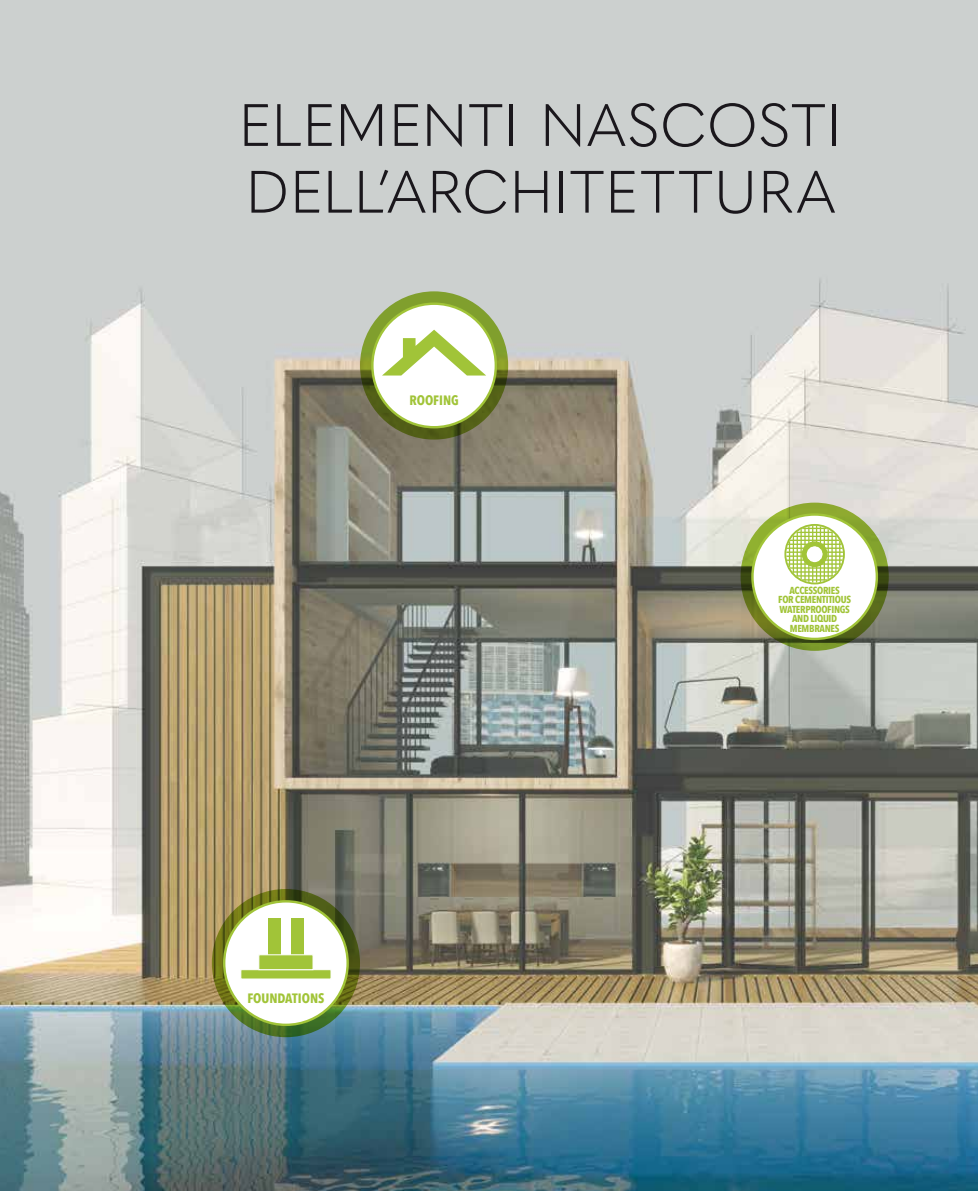
<style>
.page{position:relative;width:978px;height:1191px;background:#fff}
.page>*{position:absolute;margin:0;border:0;box-sizing:border-box;transform-origin:0 0}
.t1{font:300 58.95px/66.8px "Quasimoda";letter-spacing:.01em;color:#1a171c}
.t2{font:700 13.5px "Avenir Next Condensed";color:#a1c438}
.t3{font:700 10.2px/9.6px "Avenir Next Condensed";letter-spacing:-.03em;color:#a1c438;text-align:center}
</style>
<div class="page">
<img style="left:0;top:0;width:978px;height:1191px">
<svg style="left:741px;top:502px;width:148px;height:149px;background:#728928"></svg>
<div style="left:752px;top:514px;width:125px;height:125px;background:#fff;border-radius:50%"></div>
<svg style="left:784px;top:524px;width:61px;height:60px"></svg>
<svg style="left:212px;top:889px;width:148px;height:148px;background:#596e1b"></svg>
<div style="left:224px;top:901px;width:124px;height:123px;background:#fff;border-radius:50%"></div>
<div style="left:223px;top:900px;width:126px;height:126px;border:2px solid #a1c438;border-radius:50%"></div>
<div style="left:240px;top:969px;width:91px;height:10px;background:#a1c438"></div>
<div style="left:268px;top:918px;width:12px;height:36px;background:#a1c438"></div>
<div style="left:292px;top:918px;width:12px;height:36px;background:#a1c438"></div>
<div style="left:258px;top:954px;width:55px;height:16px;background:#a1c438;border:1px solid #fff"></div>
<svg style="left:360px;top:291px;width:148px;height:148px;background:#6e8425"></svg>
<div style="left:372px;top:304px;width:124px;height:123px;background:#fff;border-radius:50%"></div>
<div style="left:371px;top:302px;width:126px;height:126px;border:2px solid #a1c438;border-radius:50%"></div>
<svg style="left:382px;top:330px;width:104px;height:45px"></svg>
<h1 class="t1" style="left:238px;top:88px;width:605px">ELEMENTI NASCOSTI<br>DELL’ARCHITETTURA</h1>
<h2 class="t2" style="left:409px;top:392px;width:51px">ROOFING</h2>
<h2 class="t2" style="left:247px;top:990px;width:79px">FOUNDATIONS</h2>
<p class="t3" style="left:778px;top:585px;width:74px">ACCESSORIES<br>FOR CEMENTITIOUS<br>WATERPROOFINGS<br>AND LIQUID<br>MEMBRANES</p>
</div>
